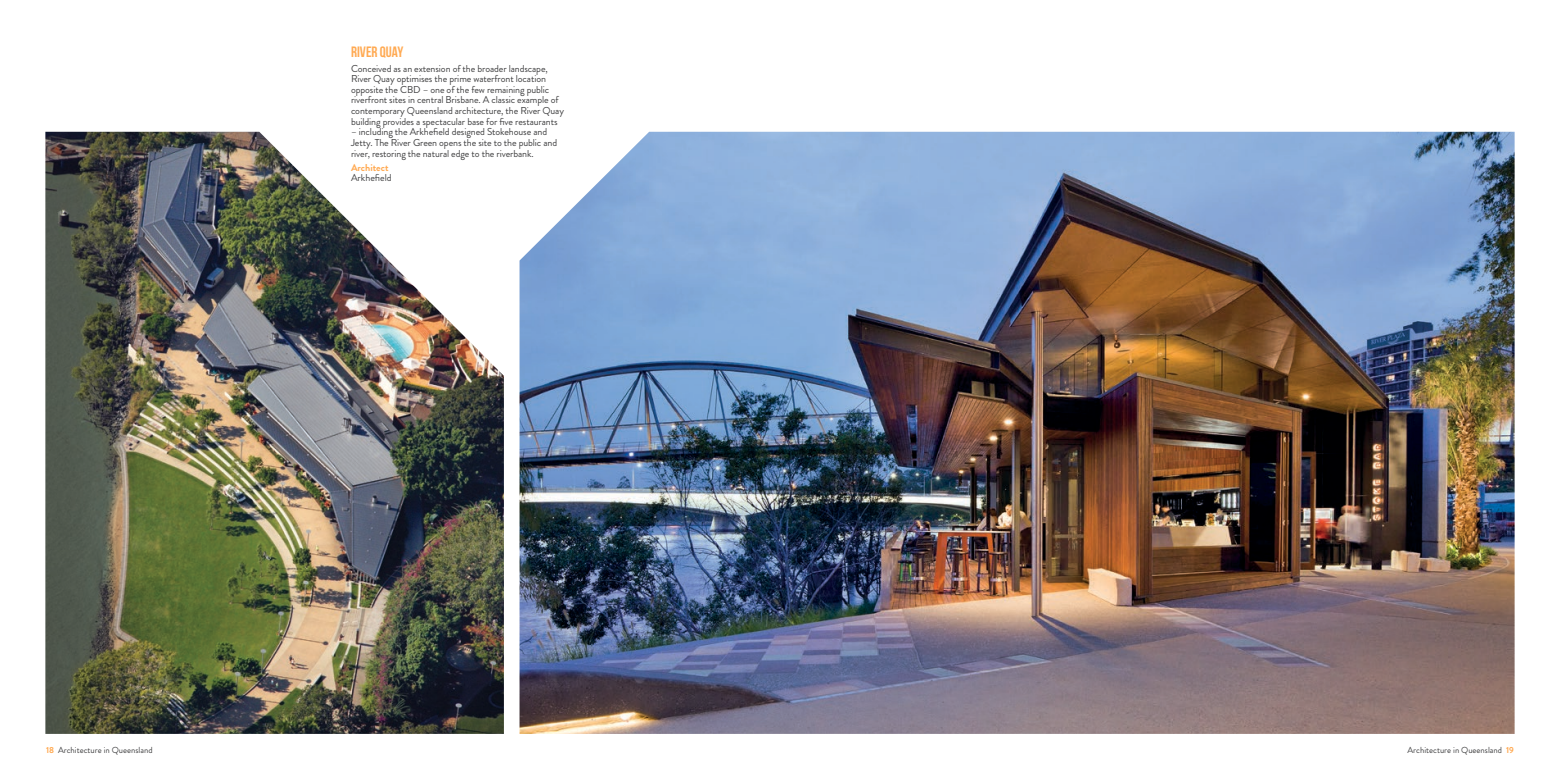
<style>
.page{position:relative;width:1560px;height:780px;background:#fff}
.page>*{position:absolute;margin:0;border:0;box-sizing:border-box;transform-origin:0 0}
.t1{font:15px "Bebas Neue";color:#ffaa53}
.t2{font:10px/10.6px "Brandon Grotesque";letter-spacing:-.01em;color:#414142}
.t3{font:700 10px "Brandon Grotesque";color:#ffaa53}
.t4{font:8.75px "Brandon Grotesque";color:#414142}
.s1{font-weight:700;color:#ffaa53}
</style>
<div class="page">
<img style="left:519px;top:132px;width:995px;height:601px">
<img style="left:45px;top:132px;width:459px;height:601px">
<h1 class="t1" style="left:351px;top:44px;width:54px">RIVER QUAY</h1>
<p class="t2" style="left:351px;top:63px;width:214px">Conceived as an extension of the broader landscape, River Quay optimises the prime waterfront location opposite the CBD – one of the few remaining public riverfront sites in central Brisbane. A classic example of contemporary Queensland architecture, the River Quay building provides a spectacular base for five restaurants</p>
<p class="t2" style="left:351px;top:127px;width:208px">– including the Arkhefield designed Stokehouse and<br>Jetty. The River Green opens the site to the public and river, restoring the natural edge to the riverbank.</p>
<p class="t3" style="left:351px;top:160px;width:39px">Architect</p>
<p class="t2" style="left:351px;top:173px;width:42px">Arkhefield</p>
<p class="t4" style="left:46px;top:743px;width:108px"><span class="s1">18</span> Architecture in Queensland</p>
<p class="t4" style="left:1407px;top:743px;width:108px">Architecture in Queensland <span class="s1">19</span></p>
</div>
